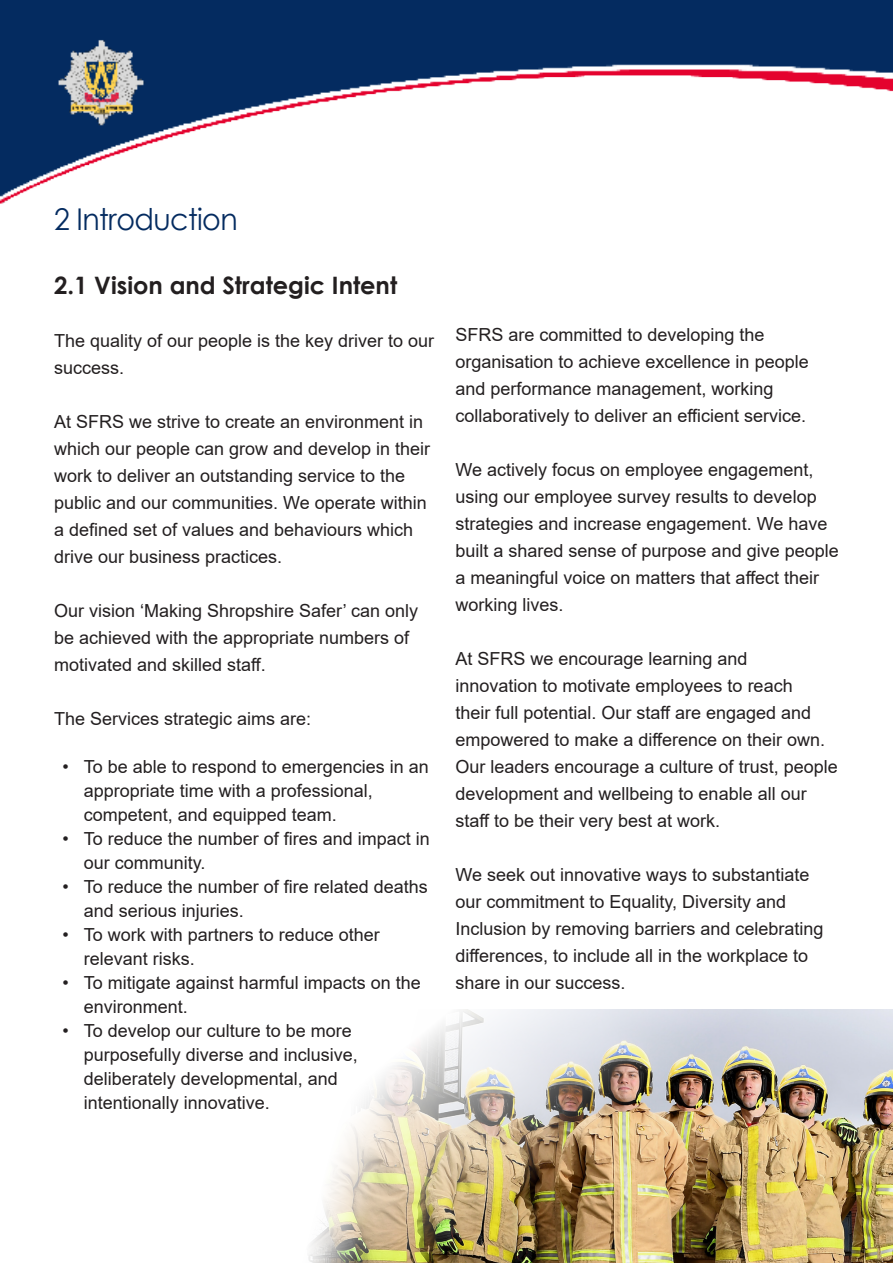
<style>
.page{position:relative;width:893px;height:1263px;background:#fff}
.page>*{position:absolute;margin:0;border:0;box-sizing:border-box;transform-origin:0 0}
.a_main_header{font:30px "Century Gothic";letter-spacing:-.02em;color:#042b60;scale:.95 1}
.b_Sub_header{font:700 24px "Century Gothic";color:#231f20}
.c_Main_content_body{font:18px/27px "Arial";color:#231f20}
</style>
<div class="page">
<img style="left:0;top:0;width:893px;height:204px">
<img style="left:308px;top:1010px;width:585px;height:253px">
<p class="a_main_header" style="left:54px;top:199px;width:195px">2 Introduction</p>
<p class="b_Sub_header" style="left:54px;top:267px;width:345px">2.1 Vision and Strategic Intent</p>
<p class="c_Main_content_body" style="left:54px;top:327px;width:382px">The quality of our people is the key driver to our success.</p>
<p class="c_Main_content_body" style="left:54px;top:408px;width:378px">At SFRS we strive to create an environment in which our people can grow and develop in their work to deliver an outstanding service to the public and our communities. We operate within a defined set of values and behaviours which drive our business practices.</p>
<p class="c_Main_content_body" style="left:54px;top:597px;width:366px">Our vision ‘Making Shropshire Safer’ can only be achieved with the appropriate numbers of motivated and skilled staff.</p>
<p class="c_Main_content_body" style="left:54px;top:705px;width:259px">The Services strategic aims are:</p>
<p class="c_Main_content_body" style="left:84px;top:754px;width:347px;line-height:24px;text-indent:-21px">• To be able to respond to emergencies in an appropriate time with a professional, competent, and equipped team.</p>
<p class="c_Main_content_body" style="left:84px;top:826px;width:348px;line-height:24px;text-indent:-21px">• To reduce the number of fires and impact in our community.</p>
<p class="c_Main_content_body" style="left:84px;top:874px;width:346px;line-height:24px;text-indent:-21px">• To reduce the number of fire related deaths and serious injuries.</p>
<p class="c_Main_content_body" style="left:84px;top:922px;width:298px;line-height:24px;text-indent:-21px">• To work with partners to reduce other relevant risks.</p>
<p class="c_Main_content_body" style="left:84px;top:970px;width:339px;line-height:24px;text-indent:-21px">• To mitigate against harmful impacts on the environment.</p>
<p class="c_Main_content_body" style="left:84px;top:1018px;width:276px;line-height:24px;text-indent:-21px">• To develop our culture to be more purposefully diverse and inclusive, deliberately developmental, and intentionally innovative.</p>
<p class="c_Main_content_body" style="left:455px;top:321px;width:355px">SFRS are committed to developing the organisation to achieve excellence in people and performance management, working collaboratively to deliver an efficient service.</p>
<p class="c_Main_content_body" style="left:455px;top:456px;width:385px">We actively focus on employee engagement, using our employee survey results to develop strategies and increase engagement. We have built a shared sense of purpose and give people a meaningful voice on matters that affect their working lives.</p>
<p class="c_Main_content_body" style="left:455px;top:645px;width:384px">At SFRS we encourage learning and<br>innovation to motivate employees to reach<br>their full potential. Our staff are engaged and empowered to make a difference on their own.<br>Our leaders encourage a culture of trust, people development and wellbeing to enable all our staff to be their very best at work.</p>
<p class="c_Main_content_body" style="left:455px;top:861px;width:370px">We seek out innovative ways to substantiate our commitment to Equality, Diversity and Inclusion by removing barriers and celebrating differences, to include all in the workplace to share in our success.</p>
</div>
